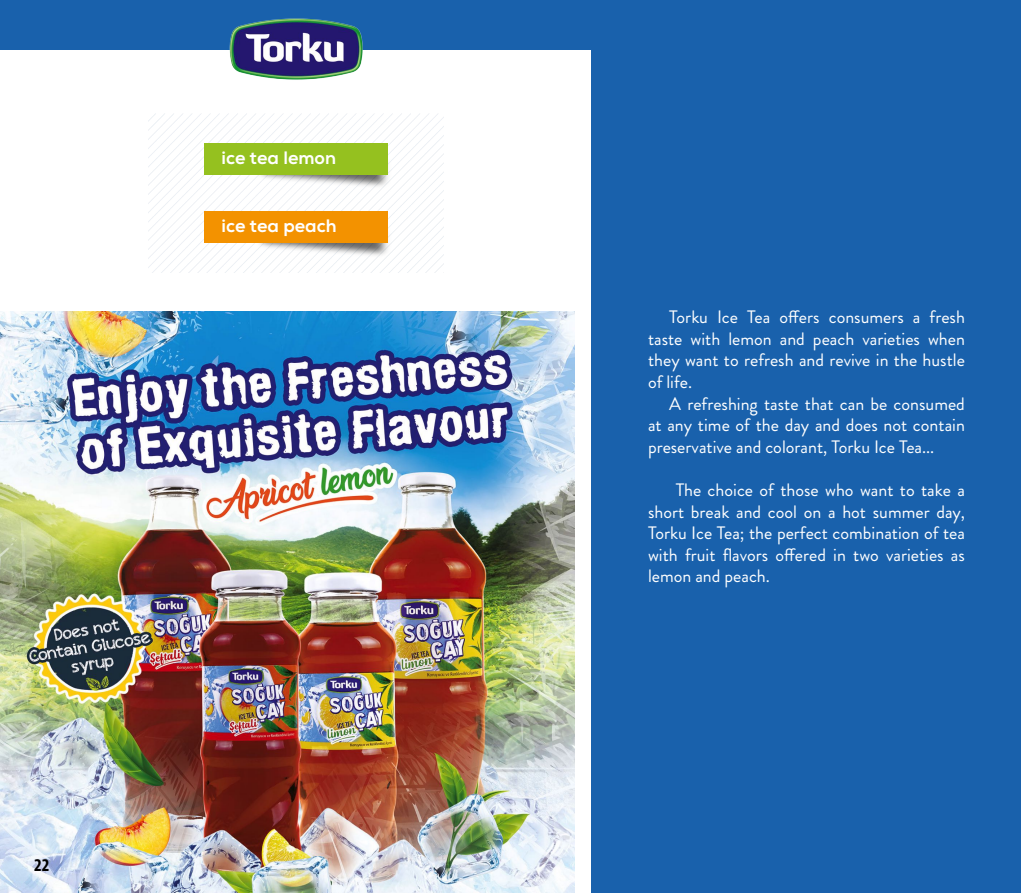
<style>
.page{position:relative;width:1021px;height:893px;background:#fff}
.page>*{position:absolute;margin:0;border:0;box-sizing:border-box;transform-origin:0 0}
.t1{font:18px/21.6px "Brandon Grotesque";color:#fff;text-align:justify}
.t2{font:800 18px "Nexa";color:#fff}
.t3{font:700 condensed 18px "Myriad Pro";color:#000}
</style>
<div class="page">
<div style="left:592px;top:0;width:428px;height:893px;background:#1961ac"></div>
<div style="left:0;top:0;width:592px;height:50px;background:#1961ac"></div>
<img style="left:0;top:312px;width:574px;height:581px">
<img style="left:148px;top:113px;width:296px;height:159px">
<img style="left:239px;top:159px;width:167px;height:30px">
<img style="left:239px;top:228px;width:167px;height:30px">
<div style="left:204px;top:143px;width:183px;height:31px;background:#95c11f"></div>
<div style="left:204px;top:211px;width:183px;height:32px;background:#f39200"></div>
<img style="left:229px;top:18px;width:134px;height:62px">
<hr style="left:1020px;top:0;width:1px;height:50px;background:#1f3c90">
<p class="t2" style="left:222px;top:147px;width:116px">ice tea lemon</p>
<p class="t2" style="left:222px;top:214px;width:117px">ice tea peach</p>
<p class="t3" style="left:34px;top:854px;width:17px">22</p>
<p class="t1" style="left:648px;top:306px;width:318px;text-indent:21px">Torku Ice Tea offers consumers a fresh taste with lemon and peach varieties when they want to refresh and revive in the hustle of life.</p>
<p class="t1" style="left:648px;top:393px;width:318px;text-indent:21px">A refreshing taste that can be consumed at any time of the day and does not contain preservative and colorant, Torku Ice Tea...</p>
<p class="t1" style="left:648px;top:479px;width:318px;text-indent:28px">The choice of those who want to take a short break and cool on a hot summer day, Torku Ice Tea; the perfect combination of tea with fruit flavors offered in two varieties as lemon and peach.</p>
</div>
